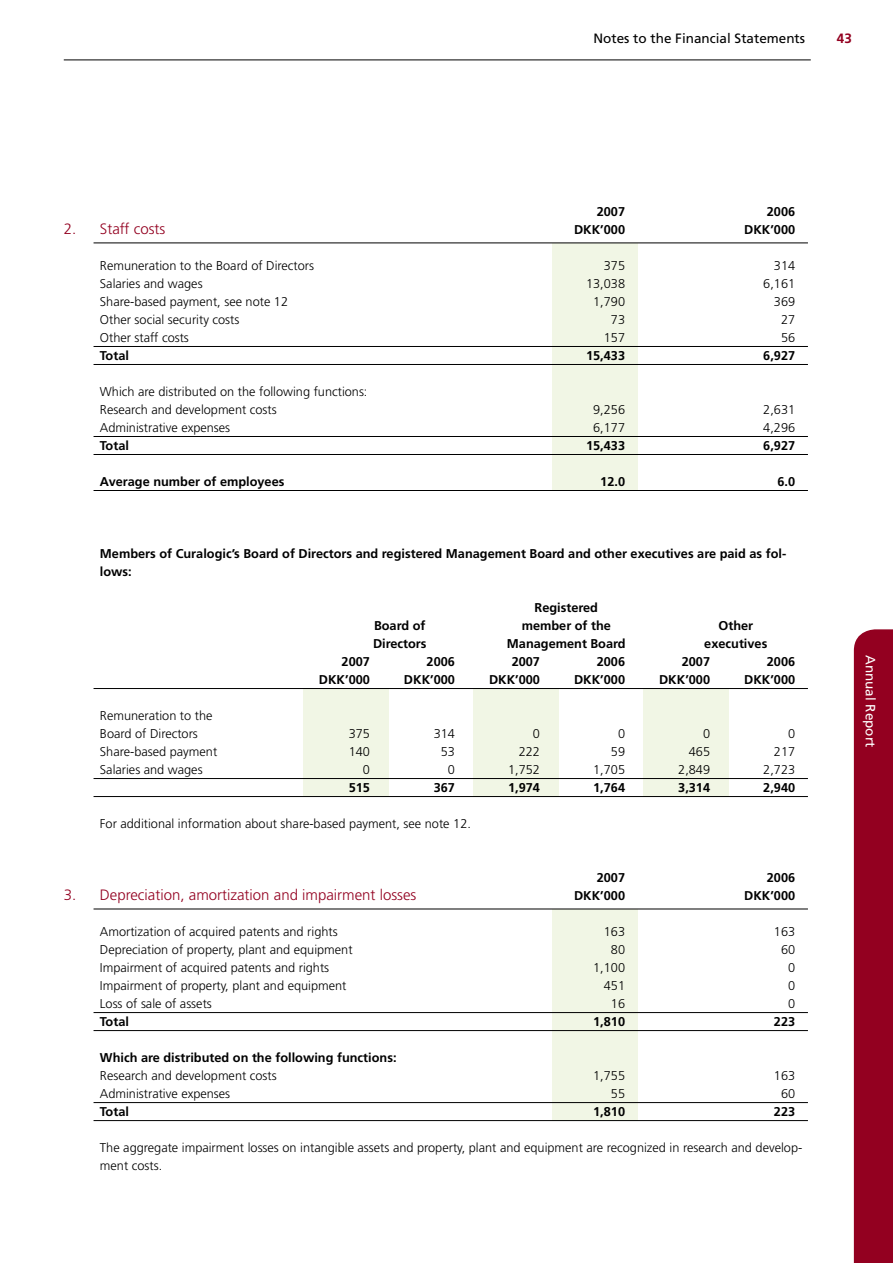
<style>
.page{position:relative;width:893px;height:1263px;background:#fff}
.page>*{position:absolute;margin:0;border:0;box-sizing:border-box;transform-origin:0 0}
.t1{font:300 15px "Frutiger";color:#930020}
.t2{font:13.5px "Frutiger";color:#000}
.t3{font:13.5px "Frutiger";color:#fff}
.t4{font:700 13.5px "Frutiger";color:#930020}
.t5{font:300 12.75px/18px "Frutiger";color:#000}
.t6{font:700 12.75px/18px "Frutiger";color:#000}
</style>
<div class="page">
<div style="left:854px;top:629px;width:39px;height:634px;background:#930020"></div>
<hr style="left:64px;top:60px;width:747px;height:1px;background:#000">
<div style="left:553px;top:243px;width:85px;height:247px;background:#f1f6e5"></div>
<div style="left:553px;top:909px;width:85px;height:211px;background:#f1f6e5"></div>
<div style="left:303px;top:688px;width:85px;height:108px;background:#f1f6e5"></div>
<div style="left:473px;top:688px;width:85px;height:108px;background:#f1f6e5"></div>
<div style="left:643px;top:688px;width:85px;height:108px;background:#f1f6e5"></div>
<hr style="left:94px;top:243px;width:714px;height:1px;background:#000">
<hr style="left:94px;top:346px;width:714px;height:1px;background:#000">
<hr style="left:94px;top:364px;width:714px;height:1px;background:#000">
<hr style="left:94px;top:436px;width:714px;height:1px;background:#000">
<hr style="left:94px;top:454px;width:714px;height:1px;background:#000">
<hr style="left:94px;top:490px;width:714px;height:1px;background:#000">
<hr style="left:94px;top:688px;width:714px;height:1px;background:#000">
<hr style="left:94px;top:778px;width:714px;height:1px;background:#000">
<hr style="left:94px;top:796px;width:714px;height:1px;background:#000">
<hr style="left:94px;top:909px;width:714px;height:1px;background:#000">
<hr style="left:94px;top:1012px;width:714px;height:1px;background:#000">
<hr style="left:94px;top:1030px;width:714px;height:1px;background:#000">
<hr style="left:94px;top:1102px;width:714px;height:1px;background:#000">
<hr style="left:94px;top:1120px;width:714px;height:1px;background:#000">
<p class="t2" style="left:593px;top:30px;width:213px">Notes to the Financial Statements</p>
<p class="t4" style="left:837px;top:30px;width:17px">43</p>
<p class="t6" style="left:597px;top:203px;width:30px">2007</p>
<p class="t6" style="left:767px;top:203px;width:30px">2006</p>
<p class="t1" style="left:64px;top:220px;width:103px">2. Staff costs</p>
<p class="t6" style="left:574px;top:221px;width:53px">DKK’000</p>
<p class="t6" style="left:744px;top:221px;width:53px">DKK’000</p>
<p class="t5" style="left:100px;top:257px;width:216px">Remuneration to the Board of Directors</p>
<p class="t5" style="left:604px;top:257px;width:23px">375</p>
<p class="t5" style="left:774px;top:257px;width:23px">314</p>
<p class="t5" style="left:100px;top:275px;width:104px">Salaries and wages</p>
<p class="t5" style="left:586px;top:275px;width:40px">13,038</p>
<p class="t5" style="left:763px;top:275px;width:33px">6,161</p>
<p class="t5" style="left:100px;top:293px;width:190px">Share-based payment, see note 12</p>
<p class="t5" style="left:593px;top:293px;width:33px">1,790</p>
<p class="t5" style="left:774px;top:293px;width:23px">369</p>
<p class="t5" style="left:100px;top:311px;width:141px">Other social security costs</p>
<p class="t5" style="left:611px;top:311px;width:16px">73</p>
<p class="t5" style="left:781px;top:311px;width:16px">27</p>
<p class="t5" style="left:100px;top:329px;width:91px">Other staff costs</p>
<p class="t5" style="left:604px;top:329px;width:23px">157</p>
<p class="t5" style="left:781px;top:329px;width:16px">56</p>
<p class="t6" style="left:100px;top:347px;width:31px">Total</p>
<p class="t6" style="left:586px;top:347px;width:40px">15,433</p>
<p class="t6" style="left:763px;top:347px;width:33px">6,927</p>
<p class="t5" style="left:100px;top:383px;width:269px">Which are distributed on the following functions:<br>Research and development costs</p>
<p class="t5" style="left:593px;top:401px;width:33px">9,256</p>
<p class="t5" style="left:763px;top:401px;width:33px">2,631</p>
<p class="t5" style="left:100px;top:419px;width:132px">Administrative expenses</p>
<p class="t5" style="left:593px;top:419px;width:33px">6,177</p>
<p class="t5" style="left:763px;top:419px;width:33px">4,296</p>
<p class="t6" style="left:100px;top:437px;width:31px">Total</p>
<p class="t6" style="left:586px;top:437px;width:40px">15,433</p>
<p class="t6" style="left:763px;top:437px;width:33px">6,927</p>
<p class="t6" style="left:100px;top:473px;width:186px">Average number of employees</p>
<p class="t6" style="left:600px;top:473px;width:26px">12.0</p>
<p class="t6" style="left:777px;top:473px;width:19px">6.0</p>
<p class="t6" style="left:100px;top:545px;width:688px">Members of Curalogic’s Board of Directors and registered Management Board and other executives are paid as fol&shy;lows:</p>
<p class="t6" style="left:535px;top:599px;width:65px">Registered</p>
<p class="t6" style="left:374px;top:617px;width:53px">Board of</p>
<p class="t6" style="left:522px;top:617px;width:91px">member of the</p>
<p class="t6" style="left:718px;top:617px;width:36px">Other</p>
<p class="t6" style="left:373px;top:635px;width:55px">Directors</p>
<p class="t6" style="left:507px;top:635px;width:120px">Management Board</p>
<p class="t6" style="left:704px;top:635px;width:65px">executives</p>
<p class="t6" style="left:342px;top:653px;width:30px">2007</p>
<p class="t6" style="left:427px;top:653px;width:30px">2006</p>
<p class="t6" style="left:512px;top:653px;width:30px">2007</p>
<p class="t6" style="left:597px;top:653px;width:30px">2006</p>
<p class="t6" style="left:682px;top:653px;width:30px">2007</p>
<p class="t6" style="left:767px;top:653px;width:30px">2006</p>
<p class="t6" style="left:319px;top:671px;width:53px">DKK’000</p>
<p class="t6" style="left:404px;top:671px;width:53px">DKK’000</p>
<p class="t6" style="left:489px;top:671px;width:53px">DKK’000</p>
<p class="t6" style="left:574px;top:671px;width:53px">DKK’000</p>
<p class="t6" style="left:659px;top:671px;width:53px">DKK’000</p>
<p class="t6" style="left:744px;top:671px;width:53px">DKK’000</p>
<p class="t5" style="left:100px;top:707px;width:114px">Remuneration to the<br>Board of Directors</p>
<p class="t5" style="left:349px;top:725px;width:23px">375</p>
<p class="t5" style="left:434px;top:725px;width:23px">314</p>
<p class="t5" style="left:533px;top:725px;width:9px">0</p>
<p class="t5" style="left:618px;top:725px;width:9px">0</p>
<p class="t5" style="left:703px;top:725px;width:9px">0</p>
<p class="t5" style="left:788px;top:725px;width:9px">0</p>
<p class="t5" style="left:100px;top:743px;width:119px">Share-based payment</p>
<p class="t5" style="left:349px;top:743px;width:23px">140</p>
<p class="t5" style="left:441px;top:743px;width:16px">53</p>
<p class="t5" style="left:519px;top:743px;width:23px">222</p>
<p class="t5" style="left:611px;top:743px;width:16px">59</p>
<p class="t5" style="left:689px;top:743px;width:23px">465</p>
<p class="t5" style="left:774px;top:743px;width:23px">217</p>
<p class="t5" style="left:100px;top:761px;width:104px">Salaries and wages</p>
<p class="t5" style="left:363px;top:761px;width:9px">0</p>
<p class="t5" style="left:448px;top:761px;width:9px">0</p>
<p class="t5" style="left:508px;top:761px;width:33px">1,752</p>
<p class="t5" style="left:593px;top:761px;width:33px">1,705</p>
<p class="t5" style="left:678px;top:761px;width:33px">2,849</p>
<p class="t5" style="left:763px;top:761px;width:33px">2,723</p>
<p class="t6" style="left:349px;top:779px;width:23px">515</p>
<p class="t6" style="left:434px;top:779px;width:23px">367</p>
<p class="t6" style="left:508px;top:779px;width:33px">1,974</p>
<p class="t6" style="left:593px;top:779px;width:33px">1,764</p>
<p class="t6" style="left:678px;top:779px;width:33px">3,314</p>
<p class="t6" style="left:763px;top:779px;width:33px">2,940</p>
<p class="t5" style="left:100px;top:815px;width:373px">For additional information about share-based payment, see note 12.</p>
<p class="t6" style="left:597px;top:869px;width:30px">2007</p>
<p class="t6" style="left:767px;top:869px;width:30px">2006</p>
<p class="t1" style="left:64px;top:886px;width:354px">3. Depreciation, amortization and impairment losses</p>
<p class="t6" style="left:574px;top:887px;width:53px">DKK’000</p>
<p class="t6" style="left:744px;top:887px;width:53px">DKK’000</p>
<p class="t5" style="left:100px;top:923px;width:239px">Amortization of acquired patents and rights</p>
<p class="t5" style="left:604px;top:923px;width:23px">163</p>
<p class="t5" style="left:774px;top:923px;width:23px">163</p>
<p class="t5" style="left:100px;top:941px;width:254px">Depreciation of property, plant and equipment</p>
<p class="t5" style="left:611px;top:941px;width:16px">80</p>
<p class="t5" style="left:781px;top:941px;width:16px">60</p>
<p class="t5" style="left:100px;top:959px;width:231px">Impairment of acquired patents and rights</p>
<p class="t5" style="left:593px;top:959px;width:33px">1,100</p>
<p class="t5" style="left:788px;top:959px;width:9px">0</p>
<p class="t5" style="left:100px;top:977px;width:248px">Impairment of property, plant and equipment</p>
<p class="t5" style="left:604px;top:977px;width:23px">451</p>
<p class="t5" style="left:788px;top:977px;width:9px">0</p>
<p class="t5" style="left:100px;top:995px;width:113px">Loss of sale of assets</p>
<p class="t5" style="left:611px;top:995px;width:16px">16</p>
<p class="t5" style="left:788px;top:995px;width:9px">0</p>
<p class="t6" style="left:100px;top:1013px;width:31px">Total</p>
<p class="t6" style="left:593px;top:1013px;width:33px">1,810</p>
<p class="t6" style="left:774px;top:1013px;width:23px">223</p>
<p class="t6" style="left:100px;top:1049px;width:298px">Which are distributed on the following functions:</p>
<p class="t5" style="left:100px;top:1067px;width:178px">Research and development costs</p>
<p class="t5" style="left:593px;top:1067px;width:33px">1,755</p>
<p class="t5" style="left:774px;top:1067px;width:23px">163</p>
<p class="t5" style="left:100px;top:1085px;width:132px">Administrative expenses</p>
<p class="t5" style="left:611px;top:1085px;width:16px">55</p>
<p class="t5" style="left:781px;top:1085px;width:16px">60</p>
<p class="t6" style="left:100px;top:1103px;width:31px">Total</p>
<p class="t6" style="left:593px;top:1103px;width:33px">1,810</p>
<p class="t6" style="left:774px;top:1103px;width:23px">223</p>
<p class="t5" style="left:100px;top:1139px;width:704px">The aggregate impairment losses on intangible assets and property, plant and equipment are recognized in research and develop&shy;ment costs.</p>
<p class="t3" style="left:878px;top:655px;width:94px;rotate:90deg">Annual Report</p>
</div>
